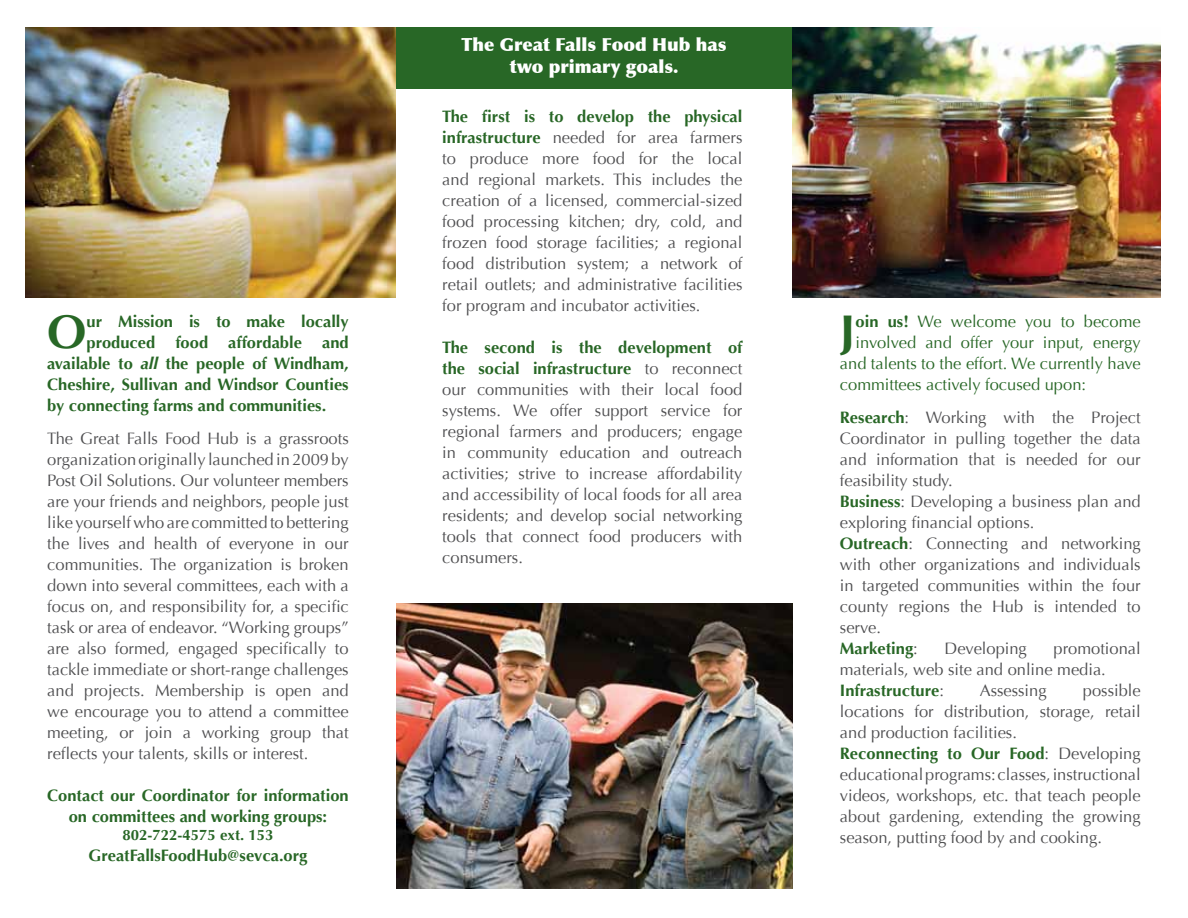
<style>
.page{position:relative;width:1188px;height:918px;background:#fff}
.page>*{position:absolute;margin:0;border:0;box-sizing:border-box;transform-origin:0 0}
.t1{font:700 47.1px "Optima";color:#286726}
.t2{font:900 18px/21.6px "Optima";color:#fff;text-align:center}
.t3{font:16.5px/21px "Optima";color:#4f4f51;text-align:justify}
.t4{font:700 16.5px/21px "Optima";color:#286726;text-align:center}
.t5{font:16.5px "Optima";color:#286726}
.t6{font:700 15px "Optima";color:#286726}
.s1{font-style:italic}
.s2{font-weight:700;color:#286726}
.s3{font-weight:700}
</style>
<div class="page">
<img style="left:26px;top:27px;width:370px;height:270px">
<img style="left:792px;top:27px;width:369px;height:270px">
<img style="left:396px;top:603px;width:396px;height:286px">
<div style="left:396px;top:27px;width:396px;height:61px;background:#286726"></div>
<h1 class="t1" style="left:47px;top:305px;width:41px">O</h1>
<p class="t4" style="left:87px;top:311px;width:264px">ur Mission is to make locally</p>
<p class="t4" style="left:87px;top:332px;width:264px">produced food affordable and</p>
<p class="t4" style="left:47px;top:353px;width:303px">available to <span class="s1">all</span> the people of Windham,</p>
<p class="t4" style="left:47px;top:374px;width:303px">Cheshire, Sullivan and Windsor Counties</p>
<p class="t4" style="left:47px;top:396px;width:281px">by connecting farms and communities.</p>
<p class="t3" style="left:47px;top:429px;width:303px">The Great Falls Food Hub is a grassroots organization originally launched in 2009 by Post Oil Solutions. Our volunteer members are your friends and neighbors, people just like yourself who are committed to bettering the lives and health of everyone in our communities. The organization is broken down into several committees, each with a focus on, and responsibility for, a specific task or area of endeavor. “Working groups” are also formed, engaged specifically to tackle immediate or short-range challenges and projects. Membership is open and we encourage you to attend a committee meeting, or join a working group that reflects your talents, skills or interest.</p>
<p class="t4" style="left:47px;top:786px;width:303px">Contact our Coordinator for information on committees and working groups:</p>
<p class="t6" style="left:123px;top:827px;width:152px">802-722-4575 ext. 153</p>
<p class="t4" style="left:89px;top:845px;width:220px">GreatFallsFoodHub@sevca.org</p>
<p class="t2" style="left:461px;top:34px;width:267px">The Great Falls Food Hub has two primary goals.</p>
<p class="t3" style="left:442px;top:106px;width:302px"><span class="s2">The first is to develop the physical infrastructure</span> needed for area farmers to produce more food for the local and regional markets. This includes the creation of a licensed, commercial-sized food processing kitchen; dry, cold, and frozen food storage facilities; a regional food distribution system; a network of retail outlets; and administrative facilities for program and incubator activities.</p>
<p class="t3" style="left:442px;top:337px;width:302px"><span class="s2">The second is the development of the social infrastructure</span> to reconnect our communities with their local food systems. We offer support service for regional farmers and producers; engage in community education and outreach activities; strive to increase affordability and accessibility of local foods for all area residents; and develop social networking tools that connect food producers with consumers.</p>
<h1 class="t1" style="left:840px;top:305px;width:17px">J</h1>
<p class="t5" style="left:856px;top:312px;width:287px"><span class="s3">oin us!</span> We welcome you to become</p>
<p class="t5" style="left:856px;top:333px;width:287px">involved and offer your input, energy</p>
<p class="t5" style="left:840px;top:354px;width:302px">and talents to the effort. We currently have</p>
<p class="t5" style="left:840px;top:375px;width:248px">committees actively focused upon:</p>
<p class="t3" style="left:840px;top:408px;width:302px;text-align:left"><span class="s2">Research</span>: Working with the Project<br>Coordinator in pulling together the data and information that is needed for our feasibility study.<br><span class="s2">Business</span>: Developing a business plan and exploring financial options.<br><span class="s2">Outreach</span>: Connecting and networking with other organizations and individuals in targeted communities within the four county regions the Hub is intended to serve.<br><span class="s2">Marketing</span>:</p>
<p class="t3" style="left:840px;top:639px;width:302px;text-align:left;text-indent:214px">promotional materials, web site and online media.<br><span class="s2">Infrastructure</span>:</p>
<p class="t3" style="left:945px;top:639px;width:84px">Developing</p>
<p class="t3" style="left:840px;top:681px;width:302px;text-align:left;text-indent:243px">possible locations for distribution, storage, retail and production facilities.<br><span class="s2">Reconnecting to Our Food</span>: Developing educational programs: classes, instructional videos, workshops, etc. that teach people about gardening, extending the growing season, putting food by and cooking.</p>
<p class="t3" style="left:980px;top:681px;width:68px">Assessing</p>
</div>
